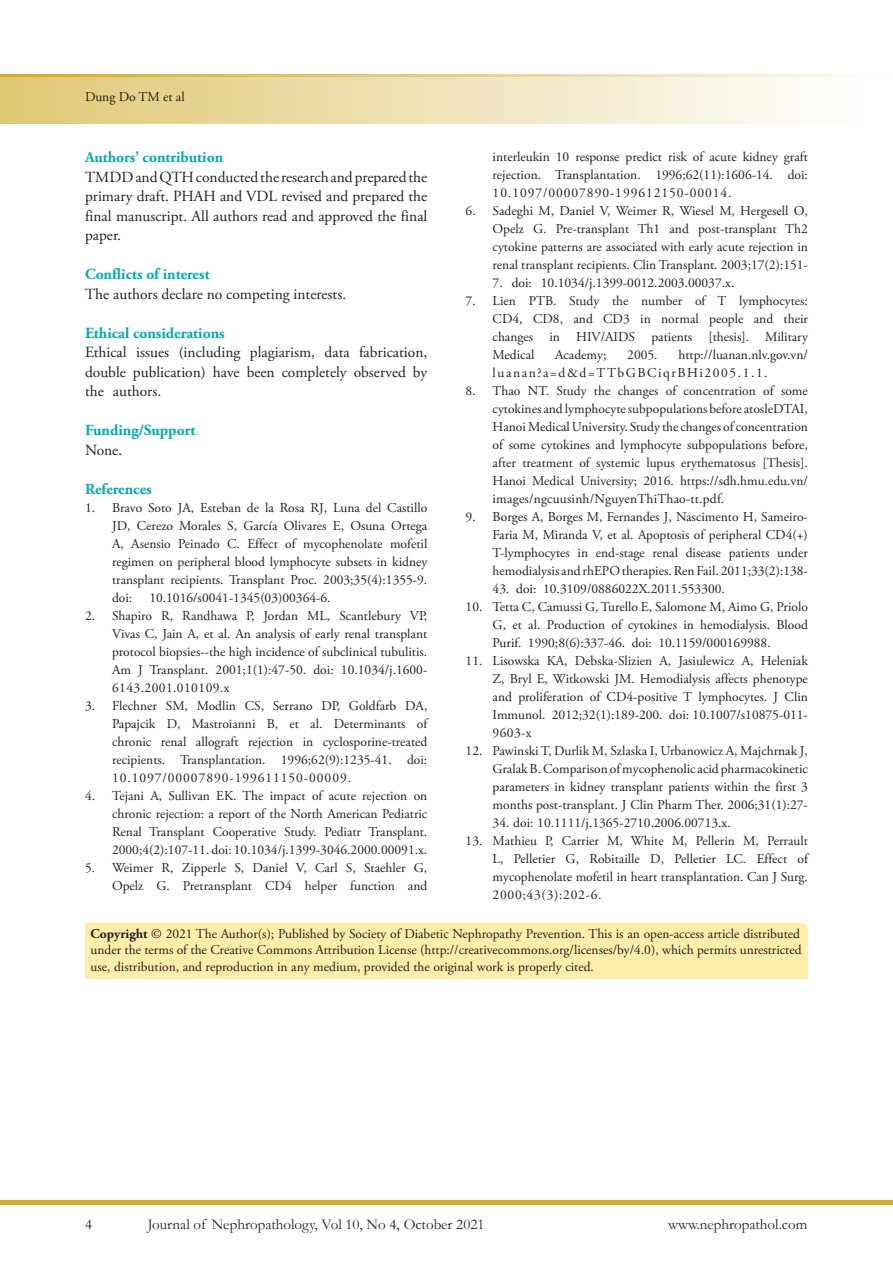
<style>
.page{position:relative;width:893px;height:1263px;background:#fff}
.page>*{position:absolute;margin:0;border:0;box-sizing:border-box;transform-origin:0 0}
.t1{font:15.45px/19.5px "Adobe Garamond Pro";color:#231f20;text-align:justify}
.Body_Text{font:700 15.45px "Adobe Garamond Pro";color:#00aaad}
.t2{font:15px "Garamond";color:#231f20}
.t3{font:13.5px/18px "Adobe Garamond Pro";color:#231f20;text-align:justify}
.t4{font:13.5px/18px "Adobe Garamond Pro";letter-spacing:.115em;color:#231f20}
.s1{font-weight:700}
</style>
<div class="page">
<div style="left:0;top:77px;width:893px;height:46px;background:linear-gradient(to right,#e0c773,#fff)"></div>
<hr style="left:0;top:1200px;width:893px;height:4px;background:#d1ab2a">
<hr style="left:892px;top:77px;width:1px;height:46px;background:#d1ab2a">
<svg style="left:0;top:75px;width:862px;height:2px;background:#e5cf8b"></svg>
<div style="left:85px;top:923px;width:723px;height:56px;background:#ffeda9"></div>
<p class="t3" style="left:85px;top:88px;width:101px">Dung Do TM et al</p>
<p class="t3" style="left:493px;top:148px;width:317px">interleukin 10 response predict risk of acute kidney graft rejection. Transplantation. 1996;62(11):1606-14. doi:<br>10.1097/00007890-199612150-00014.</p>
<p class="t3" style="left:493px;top:202px;width:317px;text-indent:-27px">6. Sadeghi M, Daniel V, Weimer R, Wiesel M, Hergesell O, Opelz G. Pre-transplant Th1 and post-transplant Th2 cytokine patterns are associated with early acute rejection in renal transplant recipients. Clin Transplant. 2003;17(2):151-</p>
<p class="t3" style="left:493px;top:274px;width:243px">7. doi: 10.1034/j.1399-0012.2003.00037.x.</p>
<p class="t3" style="left:493px;top:292px;width:317px;text-indent:-27px">7. Lien PTB. Study the number of T lymphocytes:<br>CD4, CD8, and CD3 in normal people and their changes in HIV/AIDS patients [thesis]. Military Medical</p>
<p class="Body_Text" style="left:85px;top:148px;width:140px">Authors’ contribution</p>
<p class="t1" style="left:85px;top:168px;width:344px">TMDD and QTH conducted the research and prepared the primary draft. PHAH and VDL revised and prepared the final manuscript. All authors read and approved the final paper.</p>
<p class="Body_Text" style="left:85px;top:265px;width:126px">Conflicts of interest</p>
<p class="t1" style="left:85px;top:285px;width:263px">The authors declare no competing interests.</p>
<p class="Body_Text" style="left:85px;top:324px;width:141px">Ethical considerations</p>
<p class="t1" style="left:85px;top:343px;width:344px">Ethical issues (including plagiarism, data fabrication, double publication) have been completely observed by the authors.</p>
<p class="Body_Text" style="left:85px;top:421px;width:112px">Funding/Support</p>
<p class="t1" style="left:85px;top:441px;width:39px">None.</p>
<p class="Body_Text" style="left:85px;top:480px;width:68px">References</p>
<p class="t3" style="left:112px;top:499px;width:317px;text-indent:-27px">1. Bravo Soto JA, Esteban de la Rosa RJ, Luna del Castillo JD, Cerezo Morales S, García Olivares E, Osuna Ortega A, Asensio Peinado C. Effect of mycophenolate mofetil regimen on peripheral blood lymphocyte subsets in kidney transplant recipients. Transplant Proc. 2003;35(4):1355-9. doi:</p>
<p class="t4" style="left:493px;top:346px;width:317px;text-indent:186px">http://luanan.nlv.gov.vn/ luanan?a=d&amp;d=TTbGBCiqrBHi2005.1.1.</p>
<p class="t3" style="left:493px;top:382px;width:317px;text-indent:-27px">8. Thao NT. Study the changes of concentration of some cytokines and lymphocyte subpopulations before atosleDTAI, Hanoi Medical University. Study the changes of concentration of some cytokines and lymphocyte subpopulations before, after treatment of systemic lupus erythematosus [Thesis].<br>Hanoi Medical University; 2016. https://sdh.hmu.edu.vn/ images/ngcuusinh/NguyenThiThao-tt.pdf.</p>
<p class="t3" style="left:493px;top:508px;width:317px;text-indent:-27px">9. Borges A, Borges M, Fernandes J, Nascimento H, Sameiro-Faria M, Miranda V, et al. Apoptosis of peripheral CD4(+)<br>T-lymphocytes in end-stage renal disease patients under hemodialysis and rhEPO therapies. Ren Fail. 2011;33(2):138-</p>
<p class="t3" style="left:493px;top:580px;width:234px">43. doi: 10.3109/0886022X.2011.553300.</p>
<p class="t3" style="left:493px;top:598px;width:317px;text-indent:-27px">10. Tetta C, Camussi G, Turello E, Salomone M, Aimo G, Priolo G, et al. Production of cytokines in hemodialysis. Blood Purif. 1990;8(6):337-46. doi: 10.1159/000169988.</p>
<p class="t3" style="left:493px;top:652px;width:317px;text-indent:-27px">11. Lisowska KA, Debska-Slizien A, Jasiulewicz A, Heleniak Z, Bryl E, Witkowski JM. Hemodialysis affects phenotype and proliferation of CD4-positive T lymphocytes. J Clin Immunol. 2012;32(1):189-200. doi: 10.1007/s10875-011- 9603-x</p>
<p class="t3" style="left:493px;top:742px;width:317px;text-indent:-27px">12. Pawinski T, Durlik M, Szlaska I, Urbanowicz A, Majchrnak J, Gralak B. Comparison of mycophenolic acid pharmacokinetic parameters in kidney transplant patients within the first 3 months post-transplant. J Clin Pharm Ther. 2006;31(1):27-</p>
<p class="t3" style="left:493px;top:814px;width:240px">34. doi: 10.1111/j.1365-2710.2006.00713.x.</p>
<p class="t3" style="left:493px;top:832px;width:317px;text-indent:-27px">13. Mathieu P, Carrier M, White M, Pellerin M, Perrault L, Pelletier G, Robitaille D, Pelletier LC. Effect of mycophenolate mofetil in heart transplantation. Can J Surg.<br>2000;43(3):202-6.</p>
<p class="t3" style="left:91px;top:926px;width:713px;line-height:16.2px"><span class="s1">Copyright</span> © 2021 The Author(s); Published by Society of Diabetic Nephropathy Prevention. This is an open-access article distributed under the terms of the Creative Commons Attribution License (http://creativecommons.org/licenses/by/4.0), which permits unrestricted use, distribution, and reproduction in any medium, provided the original work is properly cited.</p>
<p class="t3" style="left:555px;top:346px;width:53px">Academy;</p>
<p class="t3" style="left:627px;top:346px;width:32px">2005.</p>
<p class="t3" style="left:149px;top:589px;width:183px">10.1016/s0041-1345(03)00364-6.</p>
<p class="t3" style="left:112px;top:607px;width:317px;text-indent:-27px">2. Shapiro R, Randhawa P, Jordan ML, Scantlebury VP, Vivas C, Jain A, et al. An analysis of early renal transplant protocol biopsies--the high incidence of subclinical tubulitis.<br>Am J Transplant. 2001;1(1):47-50. doi: 10.1034/j.1600- 6143.2001.010109.x</p>
<p class="t3" style="left:112px;top:697px;width:317px;text-indent:-27px">3. Flechner SM, Modlin CS, Serrano DP, Goldfarb DA, Papajcik D, Mastroianni B, et al. Determinants of chronic renal allograft rejection in cyclosporine-treated recipients. Transplantation. 1996;62(9):1235-41. doi:<br>10.1097/00007890-199611150-00009.</p>
<p class="t3" style="left:112px;top:787px;width:317px;text-indent:-27px">4. Tejani A, Sullivan EK. The impact of acute rejection on chronic rejection: a report of the North American Pediatric Renal Transplant Cooperative Study. Pediatr Transplant.<br>2000;4(2):107-11. doi: 10.1034/j.1399-3046.2000.00091.x.</p>
<p class="t3" style="left:85px;top:859px;width:344px;text-align:right">5. Weimer R, Zipperle S, Daniel V, Carl S, Staehler G,<br>Opelz G. Pretransplant CD4 helper function and</p>
<p class="t2" style="left:85px;top:1214px;width:9px">4</p>
<p class="t2" style="left:148px;top:1214px;width:338px">Journal of Nephropathology, Vol 10, No 4, October 2021</p>
<p class="t2" style="left:668px;top:1214px;width:141px">www.nephropathol.com</p>
</div>
